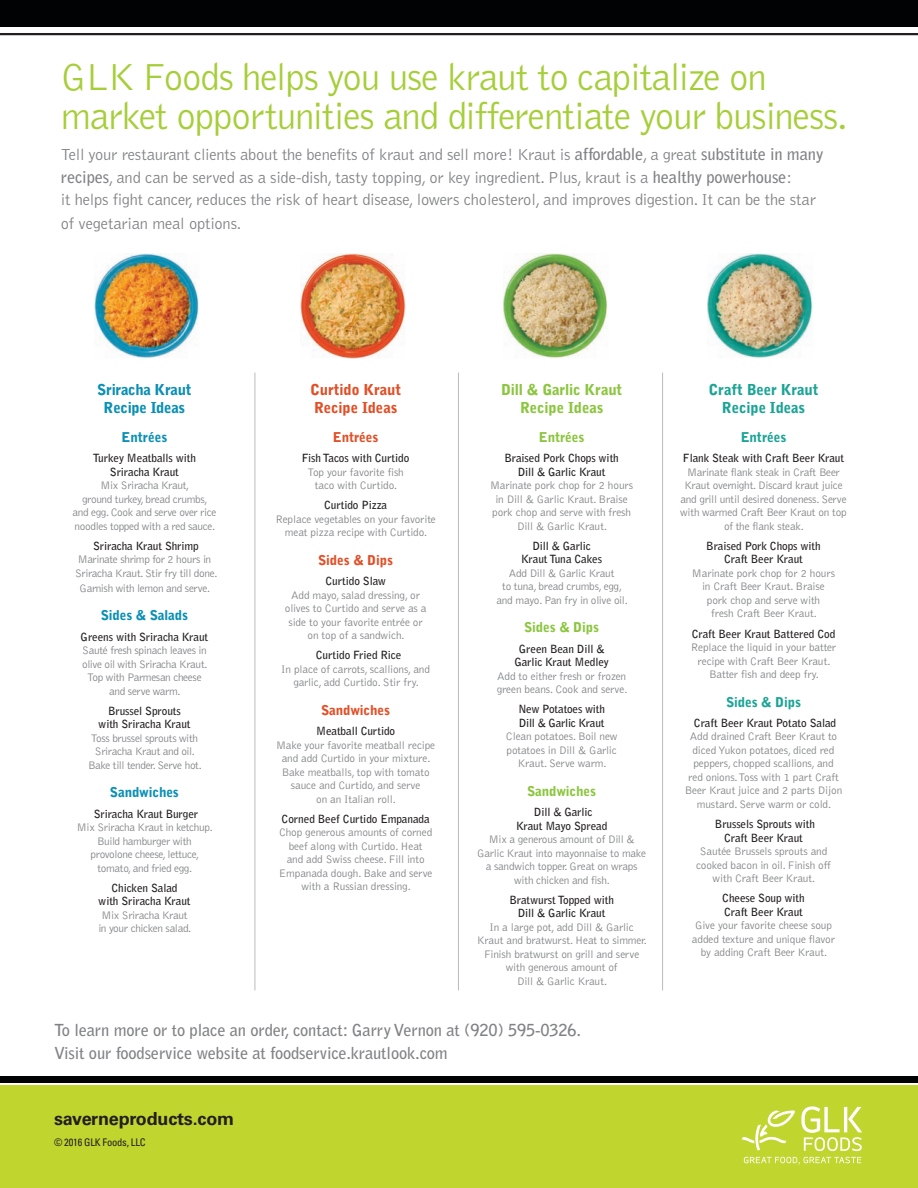
<style>
.page{position:relative;width:918px;height:1188px;background:#fff}
.page>*{position:absolute;margin:0;border:0;box-sizing:border-box;transform-origin:0 0}
.t1{font:300 39px/39px "Bell Gothic";letter-spacing:-.03em;color:#a6ce39}
.t2{font:700 18px "Univers";letter-spacing:-.01em;color:#231f20}
.t3{font:300 16.5px/22.5px "Bell Gothic";letter-spacing:-.01em;color:#808285}
.t4{font:700 16.5px/22.5px "Bell Gothic";letter-spacing:-.01em;color:#808285}
.t5{font:900 15px/18px "Bell Gothic";letter-spacing:-.01em;color:#8bc63e;text-align:center}
.t6{font:900 15px/18px "Bell Gothic";letter-spacing:-.01em;color:#1ba496;text-align:center}
.t7{font:900 15px/18px "Bell Gothic";letter-spacing:-.02em;color:#0a8fb5;text-align:center}
.t8{font:900 15px/18px "Bell Gothic";letter-spacing:-.01em;color:#e24f26}
.t9{font:900 13.5px "Bell Gothic";letter-spacing:-.01em;color:#0a8fb5}
.t10{font:900 13.5px "Bell Gothic";letter-spacing:-.01em;color:#e24f26}
.t11{font:900 13.5px "Bell Gothic";letter-spacing:-.01em;color:#8bc63e}
.t12{font:900 13.5px "Bell Gothic";letter-spacing:-.01em;color:#1ba496}
.t13{font:300 11.25px/13.5px "Bell Gothic";letter-spacing:-.01em;color:#808285;text-align:center}
.t14{font:700 11.25px/13.5px "Bell Gothic";letter-spacing:-.01em;color:#231f20;text-align:center}
.t15{font:300 11.25px/13.5px "Bell Gothic";letter-spacing:-.03em;color:#808285;text-align:center}
.t16{font:condensed 10.5px "Univers";letter-spacing:-.02em;color:#231f20}
.s1{font-weight:700}
</style>
<div class="page">
<div style="left:0;top:1086px;width:918px;height:102px;background:#c1d52f"></div>
<div style="left:0;top:1077px;width:918px;height:6px;background:#010203"></div>
<img style="left:300px;top:253px;width:105px;height:105px">
<img style="left:504px;top:253px;width:104px;height:105px">
<img style="left:708px;top:253px;width:105px;height:105px">
<img style="left:94px;top:253px;width:105px;height:105px">
<hr style="left:254px;top:373px;width:1px;height:617px;background:#bcbdc0">
<hr style="left:458px;top:373px;width:1px;height:617px;background:#bcbdc0">
<hr style="left:662px;top:373px;width:1px;height:617px;background:#bcbdc0">
<svg style="left:744px;top:1157px;width:117px;height:8px"></svg>
<svg style="left:742px;top:1110px;width:53px;height:41px"></svg>
<svg style="left:801px;top:1106px;width:61px;height:45px"></svg>
<hr style="left:0;top:33px;width:918px;height:2px;background:#231f20">
<div style="left:0;top:0;width:918px;height:27px;background:#010203"></div>
<h1 class="t1" style="left:61px;top:59px;width:789px">GLK Foods helps you use kraut to capitalize on market opportunities and differentiate your business.</h1>
<p class="t3" style="left:61px;top:144px;width:764px">Tell your restaurant clients about the benefits of kraut and sell more! Kraut is <span class="s1">affordable</span>, a great <span class="s1">substitute in many recipes</span>, and can be served as a side-dish, tasty topping, or key ingredient. Plus, kraut is a <span class="s1">healthy powerhouse</span>:<br>it helps fight cancer, reduces the risk of heart disease, lowers cholesterol, and improves digestion. It can be the star</p>
<h3 class="t3" style="left:61px;top:213px;width:182px">of vegetarian meal options.</h3>
<h3 class="t7" style="left:97px;top:381px;width:96px">Sriracha Kraut<br>Recipe Ideas</h3>
<p class="t9" style="left:122px;top:429px;width:47px">Entrées</p>
<p class="t14" style="left:93px;top:451px;width:105px">Turkey Meatballs with<br>Sriracha Kraut</p>
<p class="t15" style="left:72px;top:479px;width:146px">Mix Sriracha Kraut,<br>ground turkey, bread crumbs, and egg. Cook and serve over rice noodles topped with a red sauce.</p>
<p class="t14" style="left:93px;top:539px;width:107px">Sriracha Kraut Shrimp</p>
<p class="t15" style="left:75px;top:553px;width:144px;text-align:left">Marinate shrimp for 2 hours in<br>Sriracha Kraut. Stir fry till done.</p>
<p class="t15" style="left:80px;top:582px;width:132px">Garnish with lemon and serve.</p>
<p class="t9" style="left:101px;top:608px;width:89px">Sides &amp; Salads</p>
<p class="t14" style="left:81px;top:630px;width:129px">Greens with Sriracha Kraut</p>
<p class="t15" style="left:82px;top:644px;width:127px">Sauté fresh spinach leaves in olive oil with Sriracha Kraut.<br>Top with Parmesan cheese and serve warm.</p>
<p class="t14" style="left:98px;top:704px;width:94px">Brussel Sprouts with Sriracha Kraut</p>
<p class="t15" style="left:88px;top:732px;width:115px">Toss brussel sprouts with<br>Sriracha Kraut and oil.<br>Bake till tender. Serve hot.</p>
<p class="t9" style="left:110px;top:785px;width:71px">Sandwiches</p>
<p class="t14" style="left:94px;top:807px;width:106px">Sriracha Kraut Burger</p>
<p class="t15" style="left:77px;top:821px;width:138px">Mix Sriracha Kraut in ketchup.<br>Build hamburger with provolone cheese, lettuce, tomato, and fried egg.</p>
<p class="t14" style="left:98px;top:881px;width:94px">Chicken Salad<br>with Sriracha Kraut</p>
<p class="t15" style="left:98px;top:909px;width:95px;text-align:left">Mix Sriracha Kraut in your chicken salad.</p>
<h3 class="t8" style="left:310px;top:381px;width:93px">Curtido Kraut<br>Recipe Ideas</h3>
<p class="t10" style="left:333px;top:429px;width:47px">Entrées</p>
<p class="t14" style="left:302px;top:451px;width:109px">Fish Tacos with Curtido</p>
<p class="t13" style="left:307px;top:465px;width:98px">Top your favorite fish taco with Curtido.</p>
<p class="t14" style="left:324px;top:498px;width:65px">Curtido Pizza</p>
<p class="t13" style="left:275px;top:513px;width:162px">Replace vegetables on your favorite meat pizza recipe with Curtido.</p>
<p class="t10" style="left:318px;top:552px;width:76px">Sides &amp; Dips</p>
<p class="t14" style="left:325px;top:574px;width:62px">Curtido Slaw</p>
<p class="t13" style="left:285px;top:588px;width:143px">Add mayo, salad dressing, or olives to Curtido and serve as a side to your favorite entrée or on top of a sandwich.</p>
<p class="t14" style="left:316px;top:648px;width:87px">Curtido Fried Rice</p>
<p class="t13" style="left:281px;top:663px;width:150px">In place of carrots, scallions, and garlic, add Curtido. Stir fry.</p>
<p class="t10" style="left:321px;top:702px;width:71px">Sandwiches</p>
<p class="t14" style="left:316px;top:724px;width:81px">Meatball Curtido</p>
<p class="t13" style="left:276px;top:738px;width:161px">Make your favorite meatball recipe and add Curtido in your mixture.<br>Bake meatballs, top with tomato sauce and Curtido, and serve<br>on an Italian roll.</p>
<p class="t14" style="left:282px;top:812px;width:150px">Corned Beef Curtido Empanada</p>
<p class="t13" style="left:279px;top:826px;width:155px">Chop generous amounts of corned beef along with Curtido. Heat<br>and add Swiss cheese. Fill into<br>Empanada dough. Bake and serve with a Russian dressing.</p>
<h3 class="t5" style="left:501px;top:381px;width:123px">Dill &amp; Garlic Kraut<br>Recipe Ideas</h3>
<p class="t11" style="left:539px;top:429px;width:47px">Entrées</p>
<p class="t14" style="left:504px;top:451px;width:116px">Braised Pork Chops with<br>Dill &amp; Garlic Kraut</p>
<p class="t13" style="left:490px;top:479px;width:145px">Marinate pork chop for 2 hours in Dill &amp; Garlic Kraut. Braise pork chop and serve with fresh<br>Dill &amp; Garlic Kraut.</p>
<p class="t14" style="left:521px;top:539px;width:82px">Dill &amp; Garlic<br>Kraut Tuna Cakes</p>
<p class="t13" style="left:497px;top:567px;width:133px">Add Dill &amp; Garlic Kraut<br>to tuna, bread crumbs, egg, and mayo. Pan fry in olive oil.</p>
<p class="t11" style="left:524px;top:620px;width:76px">Sides &amp; Dips</p>
<p class="t14" style="left:514px;top:642px;width:96px">Green Bean Dill &amp;<br>Garlic Kraut Medley</p>
<p class="t13" style="left:497px;top:669px;width:132px;text-align:left">Add to either fresh or frozen green beans. Cook and serve.</p>
<p class="t14" style="left:518px;top:702px;width:88px;text-align:left">New Potatoes with<br>Dill &amp; Garlic Kraut</p>
<p class="t13" style="left:506px;top:730px;width:113px">Clean potatoes. Boil new potatoes in Dill &amp; Garlic<br>Kraut. Serve warm.</p>
<p class="t11" style="left:527px;top:783px;width:71px">Sandwiches</p>
<p class="t14" style="left:516px;top:805px;width:93px">Dill &amp; Garlic<br>Kraut Mayo Spread</p>
<p class="t13" style="left:477px;top:833px;width:170px">Mix a generous amount of Dill &amp;<br>Garlic Kraut into mayonnaise to make a sandwich topper. Great on wraps with chicken and fish.</p>
<p class="t14" style="left:509px;top:893px;width:106px">Bratwurst Topped with<br>Dill &amp; Garlic Kraut</p>
<p class="t13" style="left:477px;top:921px;width:171px">In a large pot, add Dill &amp; Garlic<br>Kraut and bratwurst. Heat to simmer.<br>Finish bratwurst on grill and serve with generous amount of<br>Dill &amp; Garlic Kraut.</p>
<h3 class="t4" style="left:54px;top:1019px;width:529px">To learn more or to place an order, contact: Garry Vernon at (920) 595-0326.<br>Visit our foodservice website at foodservice.krautlook.com</h3>
<h2 class="t2" style="left:54px;top:1109px;width:182px">saverneproducts.com</h2>
<p class="t16" style="left:54px;top:1135px;width:93px">© 2016 GLK Foods, LLC</p>
<h3 class="t6" style="left:708px;top:381px;width:112px">Craft Beer Kraut<br>Recipe Ideas</h3>
<p class="t12" style="left:741px;top:429px;width:47px">Entrées</p>
<p class="t14" style="left:683px;top:451px;width:163px">Flank Steak with Craft Beer Kraut</p>
<p class="t13" style="left:680px;top:465px;width:168px">Marinate flank steak in Craft Beer Kraut overnight. Discard kraut juice and grill until desired doneness. Serve with warmed Craft Beer Kraut on top of the flank steak.</p>
<p class="t14" style="left:706px;top:539px;width:116px">Braised Pork Chops with<br>Craft Beer Kraut</p>
<p class="t13" style="left:692px;top:567px;width:145px">Marinate pork chop for 2 hours in Craft Beer Kraut. Braise pork chop and serve with<br>fresh Craft Beer Kraut.</p>
<p class="t14" style="left:692px;top:627px;width:145px">Craft Beer Kraut Battered Cod</p>
<p class="t13" style="left:691px;top:641px;width:147px">Replace the liquid in your batter recipe with Craft Beer Kraut.<br>Batter fish and deep fry.</p>
<p class="t12" style="left:726px;top:694px;width:76px">Sides &amp; Dips</p>
<p class="t14" style="left:694px;top:716px;width:144px">Craft Beer Kraut Potato Salad</p>
<p class="t13" style="left:685px;top:730px;width:159px">Add drained Craft Beer Kraut to diced Yukon potatoes, diced red peppers, chopped scallions, and red onions. Toss with 1 part Craft<br>Beer Kraut juice and 2 parts Dijon mustard. Serve warm or cold.</p>
<p class="t14" style="left:715px;top:817px;width:102px">Brussels Sprouts with<br>Craft Beer Kraut</p>
<p class="t13" style="left:696px;top:845px;width:137px">Sautée Brussels sprouts and cooked bacon in oil. Finish off with Craft Beer Kraut.</p>
<p class="t14" style="left:722px;top:891px;width:84px;text-align:left">Cheese Soup with<br>Craft Beer Kraut</p>
<p class="t13" style="left:692px;top:919px;width:145px">Give your favorite cheese soup added texture and unique flavor by adding Craft Beer Kraut.</p>
</div>
